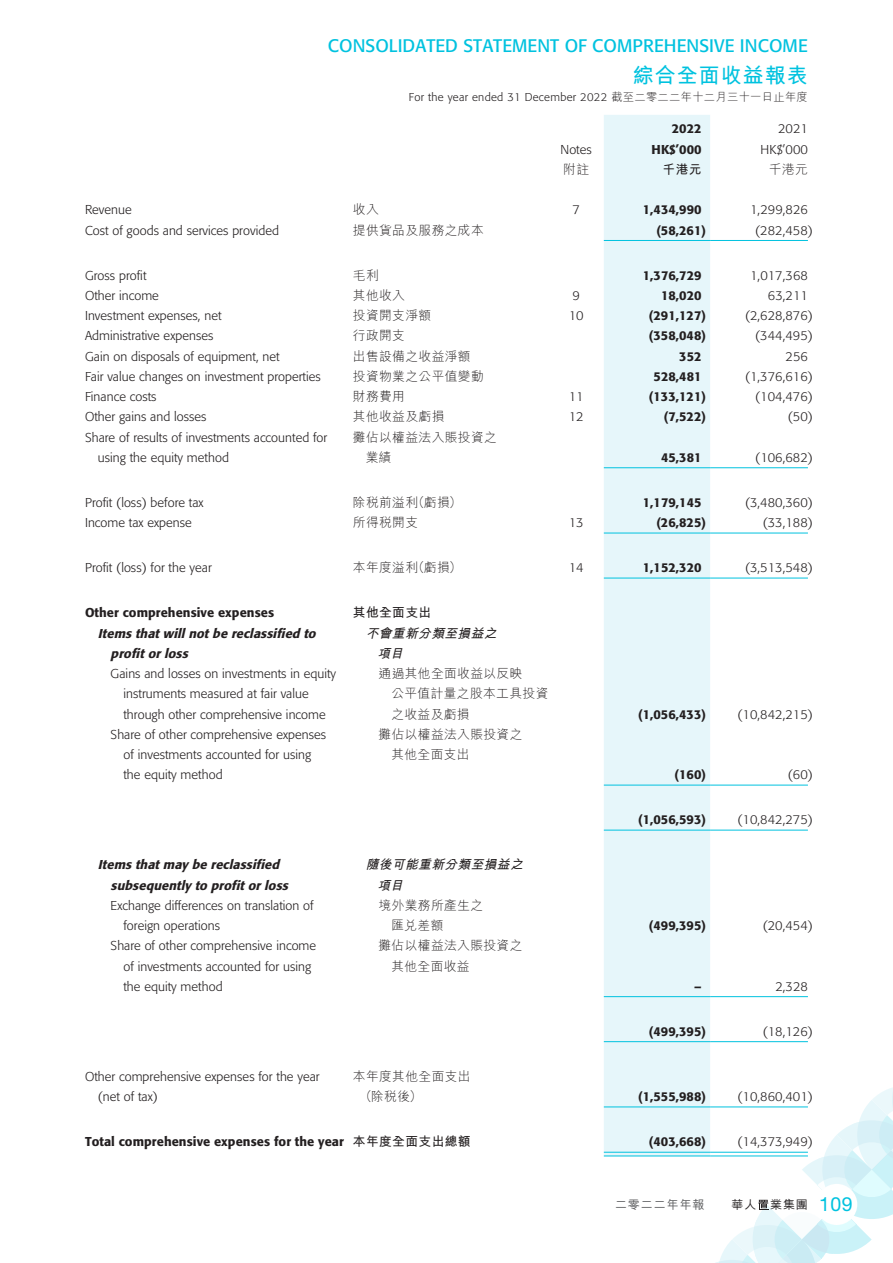
<style>
.page{position:relative;width:893px;height:1263px;background:#fff}
.page>*{position:absolute;margin:0;border:0;box-sizing:border-box;transform-origin:0 0}
.t1{font:700 21px "M Hei HK";letter-spacing:.05em;color:#00c2df}
.t2{font:18px "Formata";letter-spacing:.005em;color:#00c2df}
.t3{font:300 12.75px/20.2px "Formata";letter-spacing:.005em;color:#231f20}
.t4{font:500 12.75px "Formata";letter-spacing:.005em;color:#231f20}
.t5{font:300 12.75px/20.2px "M Hei HK";letter-spacing:.03em;color:#231f20}
.t6{font:italic 500 12.75px/20.2px "Formata";color:#231f20}
.t7{font:italic 700 12.75px/20.2px "M Hei HK";color:#231f20}
.t8{font:700 12.75px "M Hei HK";letter-spacing:.03em;color:#231f20}
.t9{font:500 12px "M Hei HK";color:#231f20}
.t10{font:500 12px "M Hei HK";letter-spacing:.08em;color:#57585a}
.t11{font:300 11.25px "Formata";letter-spacing:.03em;color:#231f20}
.s1{font-family:"M Hei HK"}
.s2{font-family:"M Hei HK";font-weight:700}
.s3{font-family:"Helvetica Neue LT Std";font-weight:400;font-size:19.5px;color:#00c2df}
</style>
<div class="page">
<svg style="left:697px;top:1088px;width:196px;height:175px"></svg>
<div style="left:604px;top:115px;width:106px;height:1040px;background:#e6f6fa"></div>
<hr style="left:604px;top:240px;width:106px;height:1px;background:#00c2df">
<hr style="left:710px;top:240px;width:98px;height:1px;background:#00c2df">
<hr style="left:604px;top:467px;width:106px;height:1px;background:#00c2df">
<hr style="left:710px;top:467px;width:98px;height:1px;background:#00c2df">
<hr style="left:604px;top:533px;width:106px;height:1px;background:#00c2df">
<hr style="left:710px;top:533px;width:98px;height:1px;background:#00c2df">
<hr style="left:604px;top:578px;width:106px;height:1px;background:#00c2df">
<hr style="left:710px;top:578px;width:98px;height:1px;background:#00c2df">
<hr style="left:604px;top:785px;width:106px;height:1px;background:#00c2df">
<hr style="left:710px;top:785px;width:98px;height:1px;background:#00c2df">
<hr style="left:604px;top:830px;width:106px;height:1px;background:#00c2df">
<hr style="left:710px;top:830px;width:98px;height:1px;background:#00c2df">
<hr style="left:604px;top:996px;width:106px;height:1px;background:#00c2df">
<hr style="left:710px;top:996px;width:98px;height:1px;background:#00c2df">
<hr style="left:604px;top:1041px;width:106px;height:1px;background:#00c2df">
<hr style="left:710px;top:1041px;width:98px;height:1px;background:#00c2df">
<hr style="left:604px;top:1106px;width:106px;height:1px;background:#00c2df">
<hr style="left:710px;top:1106px;width:98px;height:1px;background:#00c2df">
<hr style="left:604px;top:1152px;width:106px;height:1px;background:#00c2df">
<hr style="left:604px;top:1155px;width:106px;height:1px;background:#00c2df">
<hr style="left:710px;top:1152px;width:98px;height:1px;background:#00c2df">
<hr style="left:710px;top:1155px;width:98px;height:1px;background:#00c2df">
<h2 class="t2" style="left:328px;top:35px;width:481px">CONSOLIDATED STATEMENT OF COMPREHENSIVE INCOME</h2>
<h1 class="t1" style="left:633px;top:60px;width:177px">綜合全面收益報表</h1>
<p class="t11" style="left:409px;top:91px;width:400px">For the year ended 31 December 2022 <span class="s1">截至二零二二年十二月三十一日止年度</span></p>
<p class="t4" style="left:672px;top:121px;width:31px">2022</p>
<p class="t3" style="left:778px;top:119px;width:31px">2021</p>
<p class="t3" style="left:560px;top:139px;width:33px">Notes</p>
<p class="t4" style="left:652px;top:141px;width:51px">HK$’000</p>
<p class="t3" style="left:761px;top:139px;width:49px">HK$’000</p>
<p class="t5" style="left:563px;top:159px;width:27px">附註</p>
<p class="t8" style="left:663px;top:160px;width:40px">千港元</p>
<p class="t5" style="left:769px;top:159px;width:40px">千港元</p>
<p class="t3" style="left:85px;top:200px;width:48px">Revenue</p>
<p class="t5" style="left:353px;top:199px;width:27px">收入</p>
<p class="t3" style="left:572px;top:200px;width:9px">7</p>
<p class="t4" style="left:643px;top:202px;width:60px">1,434,990</p>
<p class="t3" style="left:750px;top:200px;width:59px">1,299,826</p>
<p class="t3" style="left:85px;top:220px;width:195px">Cost of goods and services provided</p>
<p class="t5" style="left:353px;top:220px;width:132px">提供貨品及服務之成本</p>
<p class="t4" style="left:656px;top:222px;width:51px">(58,261)</p>
<p class="t3" style="left:755px;top:220px;width:59px">(282,458)</p>
<p class="t3" style="left:85px;top:265px;width:63px">Gross profit</p>
<p class="t5" style="left:353px;top:265px;width:27px">毛利</p>
<p class="t4" style="left:643px;top:267px;width:60px">1,376,729</p>
<p class="t3" style="left:750px;top:265px;width:59px">1,017,368</p>
<p class="t3" style="left:85px;top:285px;width:75px">Other income</p>
<p class="t5" style="left:353px;top:285px;width:54px">其他收入</p>
<p class="t3" style="left:572px;top:285px;width:9px">9</p>
<p class="t4" style="left:661px;top:288px;width:42px">18,020</p>
<p class="t3" style="left:768px;top:285px;width:42px">63,211</p>
<p class="t3" style="left:85px;top:306px;width:138px">Investment expenses, net</p>
<p class="t5" style="left:353px;top:305px;width:80px">投資開支淨額</p>
<p class="t3" style="left:569px;top:306px;width:16px">10</p>
<p class="t4" style="left:649px;top:308px;width:59px">(291,127)</p>
<p class="t3" style="left:745px;top:306px;width:69px">(2,628,876)</p>
<p class="t3" style="left:85px;top:326px;width:130px">Administrative expenses</p>
<p class="t5" style="left:353px;top:325px;width:54px">行政開支</p>
<p class="t4" style="left:649px;top:328px;width:59px">(358,048)</p>
<p class="t3" style="left:755px;top:326px;width:59px">(344,495)</p>
<p class="t3" style="left:85px;top:346px;width:196px">Gain on disposals of equipment, net</p>
<p class="t5" style="left:353px;top:346px;width:119px">出售設備之收益淨額</p>
<p class="t4" style="left:679px;top:348px;width:24px">352</p>
<p class="t3" style="left:785px;top:346px;width:24px">256</p>
<p class="t3" style="left:85px;top:366px;width:237px">Fair value changes on investment properties</p>
<p class="t5" style="left:353px;top:366px;width:132px">投資物業之公平值變動</p>
<p class="t4" style="left:653px;top:369px;width:50px">528,481</p>
<p class="t3" style="left:745px;top:366px;width:69px">(1,376,616)</p>
<p class="t3" style="left:85px;top:387px;width:73px">Finance costs</p>
<p class="t5" style="left:353px;top:386px;width:54px">財務費用</p>
<p class="t3" style="left:569px;top:387px;width:16px">11</p>
<p class="t4" style="left:649px;top:389px;width:59px">(133,121)</p>
<p class="t3" style="left:755px;top:387px;width:59px">(104,476)</p>
<p class="t3" style="left:85px;top:407px;width:123px">Other gains and losses</p>
<p class="t5" style="left:353px;top:406px;width:93px">其他收益及虧損</p>
<p class="t3" style="left:569px;top:407px;width:16px">12</p>
<p class="t4" style="left:664px;top:409px;width:44px">(7,522)</p>
<p class="t3" style="left:788px;top:407px;width:27px">(50)</p>
<p class="t3" style="left:98px;top:427px;width:231px;text-indent:-13px">Share of results of investments accounted for using the equity method</p>
<p class="t5" style="left:366px;top:427px;width:133px;text-indent:-13px">攤佔以權益法入賬投資之業績</p>
<p class="t4" style="left:661px;top:450px;width:42px">45,381</p>
<p class="t3" style="left:755px;top:447px;width:59px">(106,682)</p>
<p class="t3" style="left:85px;top:492px;width:120px">Profit (loss) before tax</p>
<p class="t5" style="left:353px;top:492px;width:110px">除稅前溢利（虧損）</p>
<p class="t4" style="left:643px;top:495px;width:60px">1,179,145</p>
<p class="t3" style="left:745px;top:492px;width:69px">(3,480,360)</p>
<p class="t3" style="left:85px;top:513px;width:108px">Income tax expense</p>
<p class="t5" style="left:353px;top:512px;width:67px">所得稅開支</p>
<p class="t3" style="left:569px;top:513px;width:16px">13</p>
<p class="t4" style="left:656px;top:515px;width:51px">(26,825)</p>
<p class="t3" style="left:763px;top:513px;width:52px">(33,188)</p>
<p class="t3" style="left:85px;top:558px;width:128px">Profit (loss) for the year</p>
<p class="t5" style="left:353px;top:557px;width:110px">本年度溢利（虧損）</p>
<p class="t3" style="left:569px;top:558px;width:16px">14</p>
<p class="t4" style="left:643px;top:560px;width:60px">1,152,320</p>
<p class="t3" style="left:745px;top:558px;width:69px">(3,513,548)</p>
<p class="t4" style="left:85px;top:605px;width:191px">Other comprehensive expenses</p>
<p class="t8" style="left:353px;top:603px;width:80px">其他全面支出</p>
<p class="t6" style="left:111px;top:623px;width:210px;text-indent:-13px">Itemsthatwillnotbe reclassified to profitorloss</p>
<p class="t7" style="left:377px;top:622px;width:124px;text-indent:-12px">不會重新分類至損益之項目</p>
<p class="t3" style="left:123px;top:664px;width:214px;text-indent:-13px">Gains and losses on investments in equity instruments measured at fair value through other comprehensive income</p>
<p class="t5" style="left:391px;top:663px;width:159px;text-indent:-13px">通過其他全面收益以反映<br>公平值計量之股本工具投資之收益及虧損</p>
<p class="t4" style="left:638px;top:706px;width:69px">(1,056,433)</p>
<p class="t3" style="left:737px;top:704px;width:77px">(10,842,215)</p>
<p class="t3" style="left:123px;top:724px;width:204px;text-indent:-13px">Share of other comprehensive expenses of investments accounted for using the equity method</p>
<p class="t5" style="left:391px;top:724px;width:133px;text-indent:-13px">攤佔以權益法入賬投資之其他全面支出</p>
<p class="t6" style="left:111px;top:855px;width:182px;text-indent:-13px">Itemsthatmay be reclassified subsequently to profitorloss</p>
<p class="t7" style="left:377px;top:853px;width:151px;text-indent:-12px">隨後可能重新分類至損益之項目</p>
<p class="t3" style="left:123px;top:895px;width:192px;text-indent:-13px">Exchange differences on translation of foreign operations</p>
<p class="t5" style="left:391px;top:895px;width:93px;text-indent:-13px">境外業務所產生之匯兌差額</p>
<p class="t3" style="left:123px;top:936px;width:194px;text-indent:-13px">Share of other comprehensive income of investments accounted for using the equity method</p>
<p class="t5" style="left:391px;top:935px;width:133px;text-indent:-13px">攤佔以權益法入賬投資之其他全面收益</p>
<p class="t3" style="left:98px;top:1066px;width:223px;text-indent:-13px">Other comprehensive expenses for the year (net of tax)</p>
<p class="t5" style="left:359px;top:1066px;width:113px;text-indent:-6px">本年度其他全面支出（除稅後）</p>
<p class="t4" style="left:675px;top:767px;width:33px">(160)</p>
<p class="t3" style="left:788px;top:765px;width:27px">(60)</p>
<p class="t4" style="left:638px;top:812px;width:69px">(1,056,593)</p>
<p class="t3" style="left:737px;top:810px;width:77px">(10,842,275)</p>
<p class="t4" style="left:649px;top:918px;width:59px">(499,395)</p>
<p class="t3" style="left:763px;top:916px;width:52px">(20,454)</p>
<p class="t4" style="left:694px;top:978px;width:9px">–</p>
<p class="t3" style="left:775px;top:976px;width:34px">2,328</p>
<p class="t4" style="left:649px;top:1023px;width:59px">(499,395)</p>
<p class="t3" style="left:763px;top:1021px;width:52px">(18,126)</p>
<p class="t4" style="left:638px;top:1089px;width:69px">(1,555,988)</p>
<p class="t3" style="left:737px;top:1087px;width:77px">(10,860,401)</p>
<p class="t4" style="left:85px;top:1134px;width:387px">Total comprehensive expenses for the year <span class="s2">本年度全面支出總額</span></p>
<p class="t4" style="left:649px;top:1134px;width:59px">(403,668)</p>
<p class="t3" style="left:737px;top:1132px;width:77px">(14,373,949)</p>
<p class="t10" style="left:615px;top:1196px;width:91px">二零二二年年報</p>
<p class="t9" style="left:731px;top:1196px;width:123px">華人 業集團 <span class="s3">109</span></p>
</div>
